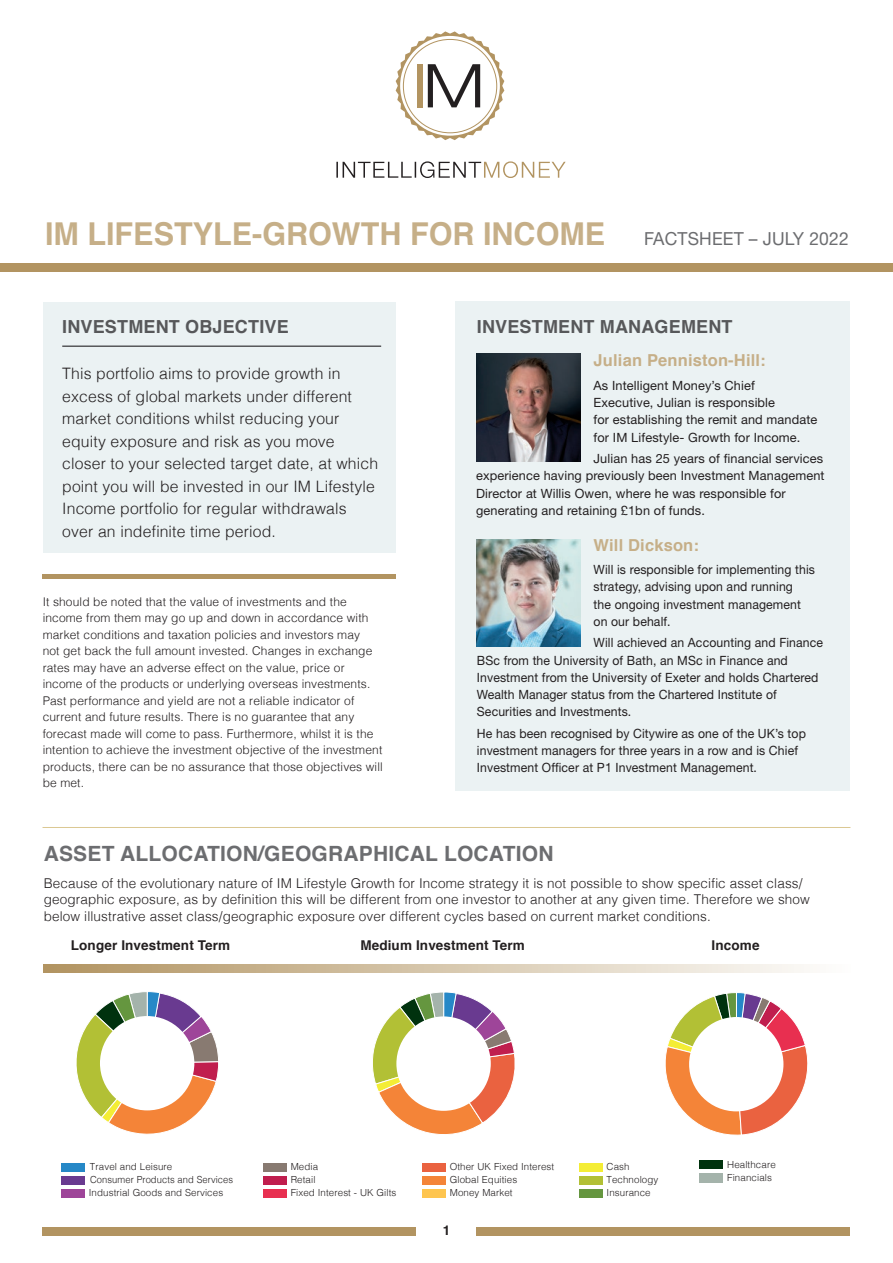
<style>
.page{position:relative;width:893px;height:1263px;background:#fff}
.page>*{position:absolute;margin:0;border:0;box-sizing:border-box;transform-origin:0 0}
.t1{font:700 31.5px "Helvetica";color:#c6af88}
.t2{font:700 21px "Helvetica";letter-spacing:.01em;color:#6c6d70}
.t3{font:700 18px "Helvetica";letter-spacing:.01em;color:#57585a}
.t4{font:18px "Helvetica Neue";letter-spacing:.01em;color:#6c6d70}
.t5{font:700 16.5px "Helvetica";letter-spacing:.01em;color:#c6af88}
.t6{font:300 15.75px/22.5px "Helvetica";letter-spacing:.01em;color:#231f20}
.t7{font:300 13.5px/16.5px "Helvetica";letter-spacing:.01em;color:#231f20}
.t8{font:700 13.5px "Helvetica";letter-spacing:.01em;color:#231f20}
.t9{font:12.75px/17.2px "Helvetica Neue";letter-spacing:.01em;color:#231f20;scale:.96 1}
.t10{font:12.75px/17.2px "Helvetica Neue";letter-spacing:.01em;color:#231f20}
.t11{font:300 12px/16.5px "Helvetica";letter-spacing:.01em;color:#231f20}
.t12{font:300 9.75px/12.9px "Helvetica";letter-spacing:.01em;color:#231f20}
</style>
<div class="page">
<svg style="left:665px;top:992px;width:143px;height:144px"></svg>
<div style="left:689px;top:1017px;width:94px;height:94px;background:#fff;border-radius:50%"></div>
<svg style="left:372px;top:992px;width:143px;height:143px"></svg>
<div style="left:396px;top:1016px;width:95px;height:95px;background:#fff;border-radius:50%"></div>
<svg style="left:76px;top:991px;width:143px;height:144px"></svg>
<div style="left:100px;top:1016px;width:94px;height:94px;background:#fff;border-radius:50%"></div>
<div style="left:43px;top:1227px;width:807px;height:8px;background:#b29461"></div>
<div style="left:417px;top:1225px;width:59px;height:12px;background:#fff"></div>
<div style="left:0;top:264px;width:893px;height:8px;background:#b29461"></div>
<svg style="left:396px;top:31px;width:108px;height:109px"></svg>
<div style="left:418px;top:64px;width:5px;height:43px;background:#b29461"></div>
<svg style="left:336px;top:161px;width:230px;height:17px"></svg>
<svg style="left:44px;top:964px;width:760px;height:9px;background:#d5c5aa"></svg>
<hr style="left:43px;top:827px;width:807px;height:1px;background:#dbc893">
<div style="left:62px;top:1163px;width:23px;height:9px;background:#2688c7"></div>
<div style="left:62px;top:1189px;width:23px;height:9px;background:#9e4599"></div>
<div style="left:264px;top:1163px;width:23px;height:9px;background:#887a71"></div>
<div style="left:264px;top:1176px;width:23px;height:8px;background:#c01e4e"></div>
<div style="left:264px;top:1189px;width:23px;height:8px;background:#e82f50"></div>
<div style="left:422px;top:1163px;width:23px;height:9px;background:#ea6240"></div>
<div style="left:422px;top:1176px;width:23px;height:8px;background:#f48438"></div>
<div style="left:422px;top:1189px;width:23px;height:8px;background:#fec54f"></div>
<div style="left:579px;top:1163px;width:23px;height:9px;background:#f4ed35"></div>
<div style="left:579px;top:1176px;width:23px;height:8px;background:#b2c035"></div>
<div style="left:62px;top:1176px;width:23px;height:8px;background:#693a90"></div>
<div style="left:579px;top:1189px;width:23px;height:8px;background:#65963f"></div>
<div style="left:700px;top:1173px;width:23px;height:10px;background:#a4b3ab"></div>
<div style="left:700px;top:1161px;width:23px;height:8px;background:#00320e"></div>
<hr style="left:43px;top:575px;width:353px;height:4px;background:#b29461">
<div style="left:455px;top:302px;width:395px;height:489px;background:#ebf2f3"></div>
<img style="left:476px;top:354px;width:105px;height:108px">
<img style="left:477px;top:540px;width:104px;height:107px">
<div style="left:43px;top:302px;width:353px;height:251px;background:#ebf2f3"></div>
<hr style="left:62px;top:345px;width:319px;height:2px;background:#57585a">
<h1 class="t1" style="left:45px;top:208px;width:562px">IM LIFESTYLE-GROWTH FOR INCOME</h1>
<h3 class="t4" style="left:644px;top:228px;width:206px">FACTSHEET – JULY 2022</h3>
<h3 class="t3" style="left:62px;top:312px;width:228px">INVESTMENT OBJECTIVE</h3>
<h3 class="t3" style="left:477px;top:312px;width:257px">INVESTMENT MANAGEMENT</h3>
<p class="t6" style="left:62px;top:361px;width:317px">This portfolio aims to provide growth in excess of global markets under different market conditions whilst reducing your equity exposure and risk as you move closer to your selected target date, at which point you will be invested in our IM Lifestyle Income portfolio for regular withdrawals over an indefinite time period.</p>
<h3 class="t5" style="left:594px;top:347px;width:174px">Julian Penniston-Hill:</h3>
<p class="t10" style="left:594px;top:377px;width:225px">As Intelligent Money’s Chief Executive, Julian is responsible<br>for establishing the remit and mandate for IM Lifestyle- Growth for Income.</p>
<p class="t10" style="left:476px;top:450px;width:350px;text-indent:117px">Julian has 25 years of financial services experience having previously been Investment Management Director at Willis Owen, where he was responsible for generating and retaining £1bn of funds.</p>
<h3 class="t5" style="left:594px;top:531px;width:107px">Will Dickson:</h3>
<p class="t9" style="left:594px;top:561px;width:232px">Will is responsible for implementing this strategy, advising upon and running<br>the ongoing investment management on our behalf.</p>
<p class="t9" style="left:477px;top:634px;width:362px;text-indent:117px">Will achieved an Accounting and Finance BSc from the University of Bath, an MSc in Finance and Investment from the University of Exeter and holds Chartered Wealth Manager status from the Chartered Institute of Securities and Investments.</p>
<p class="t9" style="left:477px;top:724px;width:344px">He has been recognised by Citywire as one of the UK’s top investment managers for three years in a row and is Chief<br>Investment Officer at P1 Investment Management.</p>
<p class="t11" style="left:43px;top:592px;width:342px">It should be noted that the value of investments and the income from them may go up and down in accordance with market conditions and taxation policies and investors may<br>not get back the full amount invested. Changes in exchange rates may have an adverse effect on the value, price or income of the products or underlying overseas investments.<br>Past performance and yield are not a reliable indicator of current and future results. There is no guarantee that any forecast made will come to pass. Furthermore, whilst it is the intention to achieve the investment objective of the investment products, there can be no assurance that those objectives will be met.</p>
<h2 class="t2" style="left:44px;top:836px;width:511px">ASSET ALLOCATION/GEOGRAPHICAL LOCATION</h2>
<p class="t7" style="left:44px;top:874px;width:768px">Because of the evolutionary nature of IM Lifestyle Growth for Income strategy it is not possible to show specific asset class/ geographic exposure, as by definition this will be different from one investor to another at any given time. Therefore we show below illustrative asset class/geographic exposure over different cycles based on current market conditions.</p>
<p class="t8" style="left:71px;top:934px;width:161px">Longer Investment Term</p>
<p class="t8" style="left:360px;top:934px;width:166px">Medium Investment Term</p>
<p class="t8" style="left:712px;top:934px;width:49px">Income</p>
<p class="t12" style="left:727px;top:1157px;width:50px">Healthcare</p>
<p class="t12" style="left:89px;top:1159px;width:146px">Travel and Leisure<br>Consumer Products and Services<br>Industrial Goods and Services</p>
<p class="t12" style="left:291px;top:1159px;width:107px">Media<br>Retail<br>Fixed Interest - UK Gilts</p>
<p class="t12" style="left:450px;top:1159px;width:106px">Other UK Fixed Interest<br>Global Equities<br>Money Market</p>
<p class="t12" style="left:606px;top:1159px;width:53px">Cash<br>Technology<br>Insurance</p>
<p class="t12" style="left:727px;top:1171px;width:46px">Financials</p>
<p class="t8" style="left:443px;top:1219px;width:9px">1</p>
</div>
